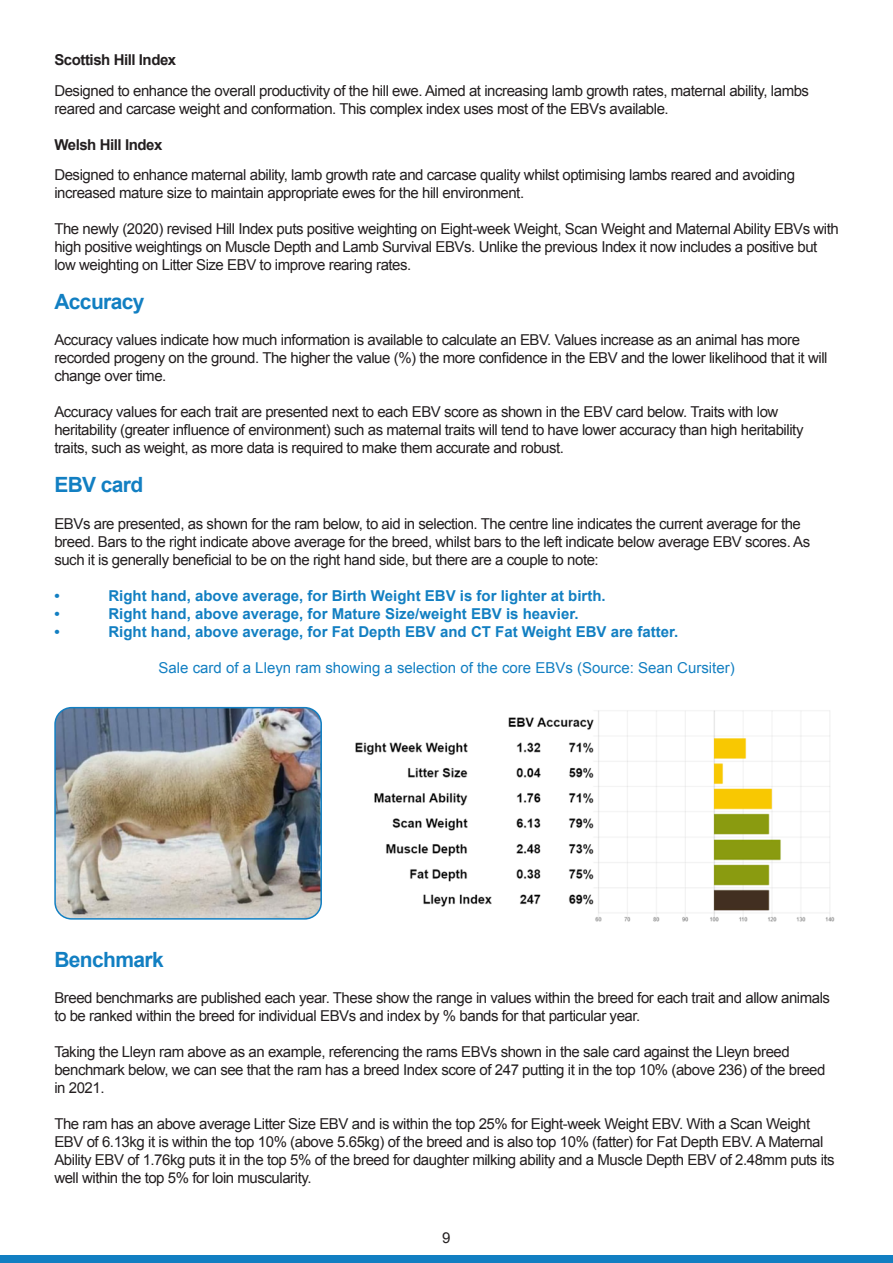
<style>
.page{position:relative;width:893px;height:1263px;background:#fff}
.page>*{position:absolute;margin:0;border:0;box-sizing:border-box;transform-origin:0 0}
.t1{font:700 21px "Arial";letter-spacing:-.03em;color:#127fc2}
.t2{font:15px/18px "Arial";letter-spacing:-.03em;color:#231f20}
.t3{font:700 15px "Arial";color:#127fc2}
.t4{font:15px "Arial";color:#127fc2}
.t5{font:700 15px "Arial";letter-spacing:-.03em;color:#231f20}
</style>
<div class="page">
<div style="left:0;top:1256px;width:893px;height:7px;background:#127fc2"></div>
<img style="left:57px;top:708px;width:264px;height:209px">
<div style="left:54px;top:707px;width:268px;height:213px;border:2px solid #127fc2;border-radius:17px"></div>
<img style="left:355px;top:710px;width:480px;height:212px">
<p class="t5" style="left:54px;top:50px;width:123px">Scottish Hill Index</p>
<p class="t2" style="left:54px;top:82px;width:756px">Designed to enhance the overall productivity of the hill ewe. Aimed at increasing lamb growth rates, maternal ability, lambs reared and carcase weight and conformation. This complex index uses most of the EBVs available.</p>
<p class="t5" style="left:54px;top:135px;width:110px">Welsh Hill Index</p>
<p class="t2" style="left:54px;top:166px;width:742px">Designed to enhance maternal ability, lamb growth rate and carcase quality whilst optimising lambs reared and avoiding increased mature size to maintain appropriate ewes for the hill environment.</p>
<p class="t2" style="left:54px;top:220px;width:786px">The newly (2020) revised Hill Index puts positive weighting on Eight-week Weight, Scan Weight and Maternal Ability EBVs with high positive weightings on Muscle Depth and Lamb Survival EBVs. Unlike the previous Index it now includes a positive but low weighting on Litter Size EBV to improve rearing rates.</p>
<p class="t1" style="left:54px;top:288px;width:92px">Accuracy</p>
<p class="t2" style="left:54px;top:331px;width:775px">Accuracy values indicate how much information is available to calculate an EBV. Values increase as an animal has more recorded progeny on the ground. The higher the value (%) the more confidence in the EBV and the lower likelihood that it will change over time.</p>
<p class="t2" style="left:54px;top:403px;width:751px">Accuracy values for each trait are presented next to each EBV score as shown in the EBV card below. Traits with low heritability (greater influence of environment) such as maternal traits will tend to have lower accuracy than high heritability traits, such as weight, as more data is required to make them accurate and robust.</p>
<p class="t1" style="left:54px;top:471px;width:90px">EBV card</p>
<p class="t2" style="left:54px;top:514px;width:757px">EBVs are presented, as shown for the ram below, to aid in selection. The centre line indicates the current average for the breed. Bars to the right indicate above average for the breed, whilst bars to the left indicate below average EBV scores. As such it is generally beneficial to be on the right hand side, but there are a couple to note:</p>
<p class="t3" style="left:54px;top:585px;width:7px">•</p>
<p class="t3" style="left:108px;top:585px;width:499px">Right hand, above average, for Birth Weight EBV is for lighter at birth.</p>
<p class="t3" style="left:54px;top:603px;width:7px">•</p>
<p class="t3" style="left:108px;top:603px;width:472px">Right hand, above average, for Mature Size/weight EBV is heavier.</p>
<p class="t3" style="left:54px;top:621px;width:7px">•</p>
<p class="t3" style="left:108px;top:621px;width:571px">Right hand, above average, for Fat Depth EBV and CT Fat Weight EBV are fatter.</p>
<p class="t4" style="left:159px;top:657px;width:578px">Sale card of a Lleyn ram showing a selection of the core EBVs (Source: Sean Cursiter)</p>
<p class="t1" style="left:54px;top:945px;width:111px">Benchmark</p>
<p class="t2" style="left:54px;top:988px;width:777px">Breed benchmarks are published each year. These show the range in values within the breed for each trait and allow animals to be ranked within the breed for individual EBVs and index by % bands for that particular year.</p>
<p class="t2" style="left:54px;top:1042px;width:773px">Taking the Lleyn ram above as an example, referencing the rams EBVs shown in the sale card against the Lleyn breed benchmark below, we can see that the ram has a breed Index score of 247 putting it in the top 10% (above 236) of the breed in 2021.</p>
<p class="t2" style="left:54px;top:1114px;width:782px">The ram has an above average Litter Size EBV and is within the top 25% for Eight-week Weight EBV. With a Scan Weight EBV of 6.13kg it is within the top 10% (above 5.65kg) of the breed and is also top 10% (fatter) for Fat Depth EBV. A Maternal Ability EBV of 1.76kg puts it in the top 5% of the breed for daughter milking ability and a Muscle Depth EBV of 2.48mm puts its well within the top 5% for loin muscularity.</p>
<p class="t2" style="left:442px;top:1229px;width:10px">9</p>
</div>
